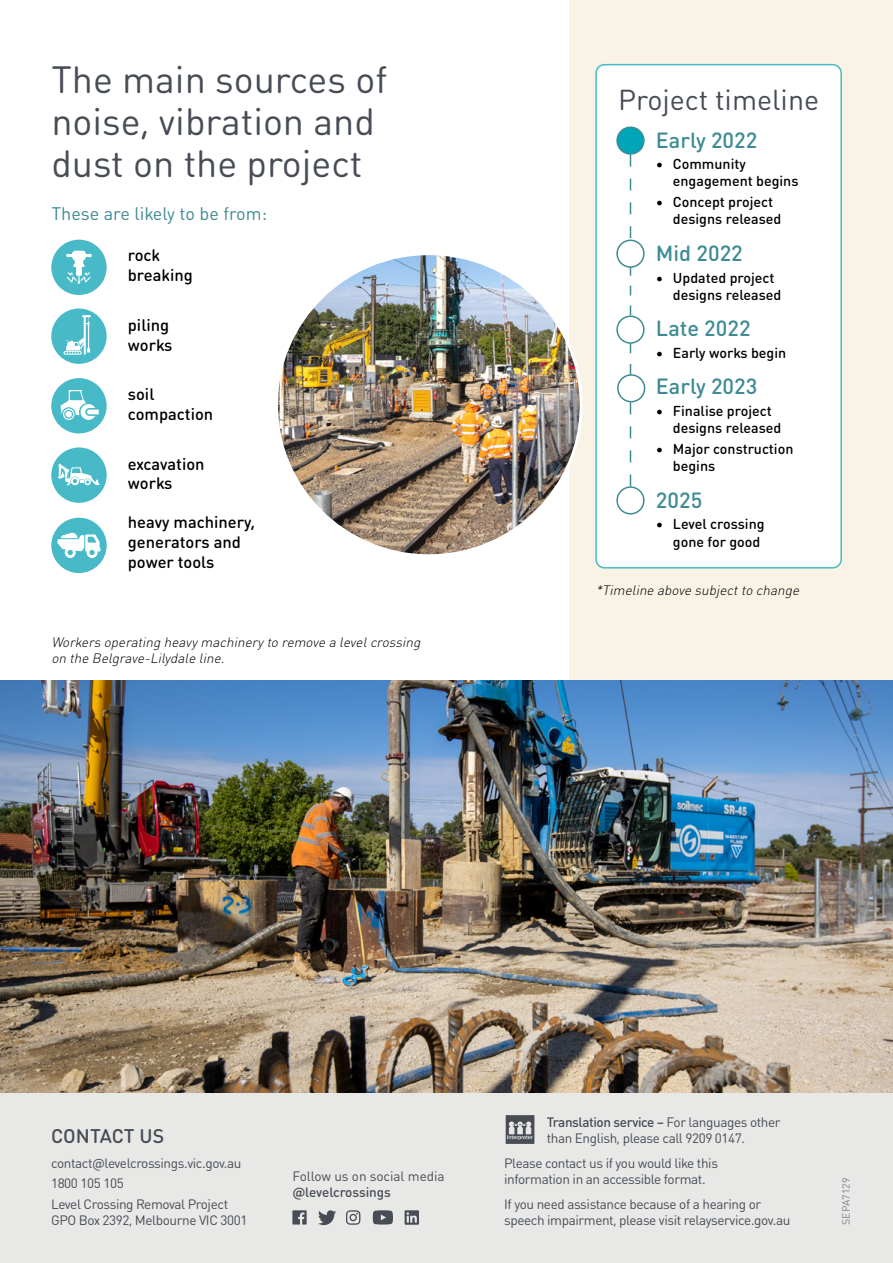
<style>
.page{position:relative;width:893px;height:1263px;background:#fff}
.page>*{position:absolute;margin:0;border:0;box-sizing:border-box;transform-origin:0 0}
.t1{font:37.5px/42px "DIN Round OT";color:#474c55}
.t2{font:28.5px "DIN Round OT";color:#474c55}
.t3{font:500 21.75px "DIN Round OT";color:#3e8b94}
.t4{font:500 19.5px "DIN Round OT";color:#474c55}
.t5{font:18px "DIN Round OT";color:#3e8b94}
.t6{font:500 16.5px/19.8px "DIN Round OT";color:#000}
.t7{font:500 14.25px/17.1px "DIN Round OT";color:#000}
.t8{font:13.5px/16.2px "DIN Round OT";letter-spacing:-.03em;color:#474c55}
.t9{font:italic 300 13.5px/16.2px "DIN Round OT";color:#000}
.t10{font:13.5px "DIN Round OT";letter-spacing:-.005em;color:#474c55}
.t11{font:500 13.5px "DIN Round OT";letter-spacing:-.005em;color:#474c55}
.t12{font:10.5px "DIN Round OT";color:#81858d}
.s1{font-weight:500}
</style>
<div class="page">
<div style="left:51px;top:240px;width:56px;height:55px;background:#48b9c7;border-radius:50%"></div>
<svg style="left:66px;top:251px;width:26px;height:33px"></svg>
<div style="left:51px;top:308px;width:56px;height:56px;background:#48b9c7;border-radius:50%"></div>
<svg style="left:63px;top:315px;width:28px;height:40px"></svg>
<div style="left:51px;top:378px;width:56px;height:55px;background:#48b9c7;border-radius:50%"></div>
<svg style="left:60px;top:390px;width:39px;height:30px"></svg>
<div style="left:51px;top:447px;width:56px;height:56px;background:#48b9c7;border-radius:50%"></div>
<svg style="left:58px;top:463px;width:42px;height:22px"></svg>
<div style="left:51px;top:518px;width:56px;height:55px;background:#48b9c7;border-radius:50%"></div>
<svg style="left:57px;top:533px;width:43px;height:25px"></svg>
<div style="left:570px;top:0;width:323px;height:1263px;background:#f8f3e5"></div>
<img style="left:0;top:680px;width:893px;height:413px">
<div style="left:596px;top:65px;width:245px;height:503px;background:#fff;border-radius:9px"></div>
<div style="left:595px;top:64px;width:247px;height:504px;border:2px solid #48b9c7;border-radius:9px"></div>
<div style="left:616px;top:486px;width:29px;height:28px;border:2px solid #3e8b94;border-radius:50%"></div>
<div style="left:617px;top:127px;width:27px;height:27px;background:#00a5b8;border-radius:50%"></div>
<div style="left:616px;top:126px;width:29px;height:29px;border:2px solid #3e8b94;border-radius:50%"></div>
<svg style="left:630px;top:155px;width:1px;height:83px"></svg>
<svg style="left:630px;top:268px;width:1px;height:47px"></svg>
<svg style="left:630px;top:344px;width:1px;height:30px"></svg>
<svg style="left:630px;top:402px;width:1px;height:84px"></svg>
<div style="left:616px;top:240px;width:29px;height:28px;border:2px solid #3e8b94;border-radius:50%"></div>
<div style="left:617px;top:374px;width:28px;height:28px;border:2px solid #3e8b94;border-radius:50%"></div>
<div style="left:616px;top:315px;width:29px;height:29px;border:2px solid #3e8b94;border-radius:50%"></div>
<img style="left:279px;top:254px;width:300px;height:302px">
<div style="left:0;top:1093px;width:893px;height:170px;background:#e8e8e7"></div>
<svg style="left:318px;top:1210px;width:18px;height:15px"></svg>
<svg style="left:292px;top:1210px;width:15px;height:14px"></svg>
<svg style="left:346px;top:1210px;width:14px;height:15px"></svg>
<svg style="left:373px;top:1210px;width:20px;height:14px"></svg>
<svg style="left:405px;top:1210px;width:14px;height:15px"></svg>
<svg style="left:506px;top:1115px;width:28px;height:29px"></svg>
<h1 class="t1" style="left:51px;top:57px;width:337px">The main sources of noise, vibration and dust on the project</h1>
<h3 class="t5" style="left:51px;top:203px;width:217px">These are likely to be from:</h3>
<p class="t6" style="left:128px;top:245px;width:66px">rock breaking</p>
<p class="t6" style="left:128px;top:315px;width:46px">piling works</p>
<p class="t6" style="left:128px;top:384px;width:87px">soil compaction</p>
<p class="t6" style="left:128px;top:453px;width:78px">excavation works</p>
<p class="t6" style="left:128px;top:512px;width:129px">heavy machinery, generators and power tools</p>
<p class="t9" style="left:51px;top:634px;width:374px">Workers operating heavymachineryto remove a levelcrossing on the Belgrave-Lilydale line.</p>
<h2 class="t2" style="left:618px;top:82px;width:203px">Project timeline</h2>
<h3 class="t3" style="left:656px;top:126px;width:103px">Early 2022</h3>
<p class="t7" style="left:673px;top:155px;width:127px;text-indent:-17px">• Community engagement begins</p>
<p class="t7" style="left:673px;top:193px;width:110px;text-indent:-17px">• Concept project designs released</p>
<h3 class="t3" style="left:656px;top:239px;width:89px">Mid 2022</h3>
<p class="t7" style="left:673px;top:269px;width:110px;text-indent:-17px">• Updated project designs released</p>
<h3 class="t3" style="left:656px;top:315px;width:96px">Late 2022</h3>
<p class="t7" style="left:656px;top:344px;width:132px">• Early works begin</p>
<h3 class="t3" style="left:656px;top:373px;width:103px">Early 2023</h3>
<p class="t7" style="left:673px;top:402px;width:110px;text-indent:-17px">• Finalise project designs released</p>
<p class="t7" style="left:673px;top:440px;width:122px;text-indent:-17px">• Major construction begins</p>
<h3 class="t3" style="left:656px;top:486px;width:48px">2025</h3>
<p class="t7" style="left:656px;top:515px;width:110px;text-align:right">• Level crossing gone for good</p>
<p class="t9" style="left:596px;top:582px;width:208px">*Timeline above subjectto change</p>
<h3 class="t4" style="left:51px;top:1123px;width:115px">CONTACT US</h3>
<p class="t8" style="left:51px;top:1152px;width:192px;line-height:20.4px">contact@levelcrossings.vic.gov.au<br>1800 105 105<br>Level Crossing Removal Project</p>
<p class="t8" style="left:51px;top:1211px;width:198px">GPO Box 2392, Melbourne VIC 3001</p>
<p class="t10" style="left:292px;top:1167px;width:154px">Follow us on social media</p>
<p class="t11" style="left:292px;top:1183px;width:100px">@levelcrossings</p>
<p class="t8" style="left:547px;top:1113px;width:235px"><span class="s1">Translation service –</span> For languages other than English, please call 9209 0147.</p>
<p class="t8" style="left:504px;top:1154px;width:215px">Please contact us if you would like this information in an accessible format.</p>
<p class="t8" style="left:504px;top:1195px;width:288px">If you need assistance because of a hearing or speech impairment, please visit relayservice.gov.au</p>
<p class="t12" style="left:840px;top:1225px;width:48px;rotate:-90deg">SEPA7129</p>
</div>
